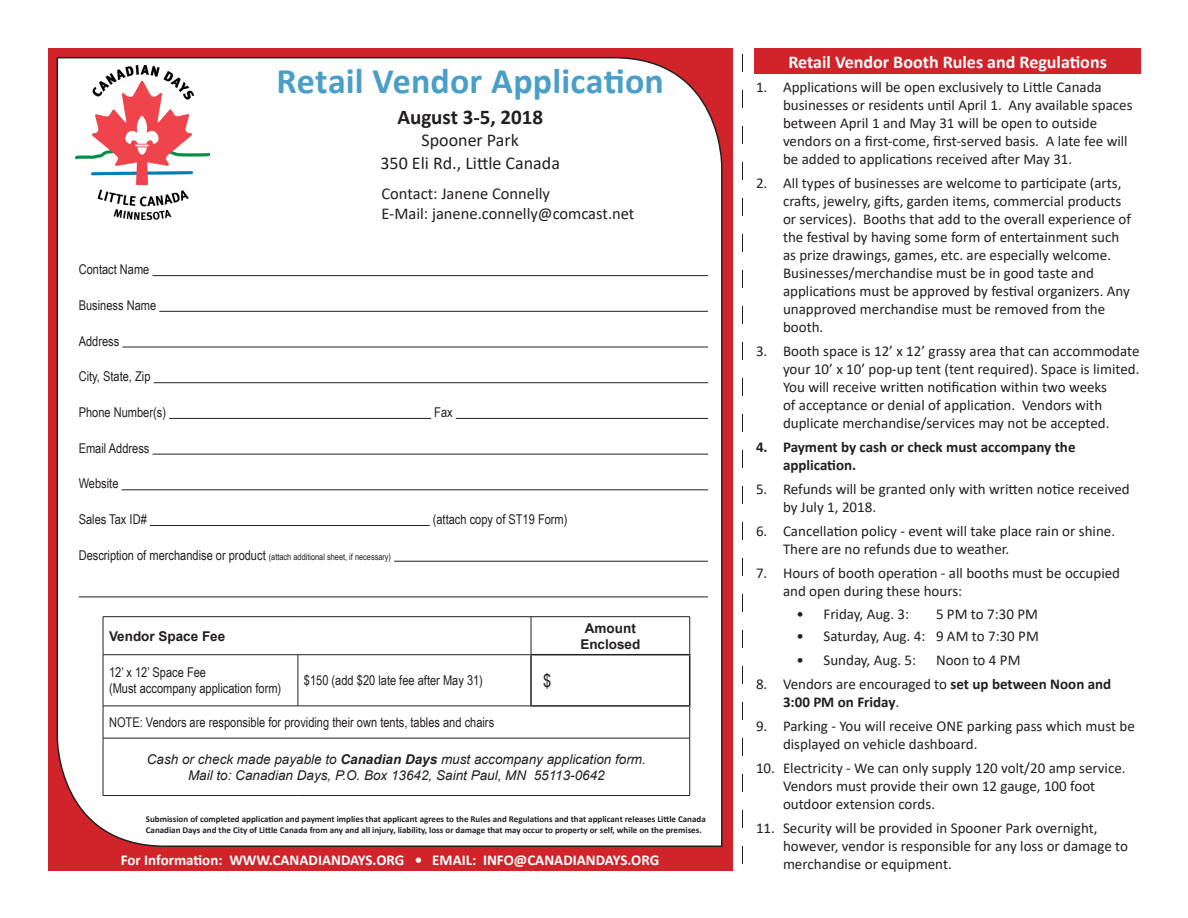
<style>
.page{position:relative;width:1188px;height:918px;background:#fff}
.page>*{position:absolute;margin:0;border:0;box-sizing:border-box;transform-origin:0 0}
.t1{font:700 36px "Calibri";letter-spacing:.005em;color:#4a9fc8}
.t2{font:700 21px "Calibri";color:#231f20}
.t3{font:700 18px "Calibri";color:#fff}
.t4{font:18px/23.1px "Calibri";color:#231f20;text-align:center}
.t5{font:18px "Arial Narrow";color:#231f20}
.t6{font:16.5px/19.8px "Calibri";color:#231f20}
.t7{font:15px/18px "Calibri";color:#231f20}
.t8{font:700 15px/18px "Calibri";color:#231f20}
.t9{font:700 15px "Calibri";color:#fff}
.t10{font:13.5px/16.2px "Arial Narrow";color:#231f20}
.t11{font:italic 13.5px/16.2px "Arial";color:#231f20;text-align:center}
.t12{font:700 13.5px/16.2px "Arial";color:#231f20;text-align:center}
.t13{font:700 9px/10.8px "Calibri";color:#231f20}
.t14{font:9px "Arial Narrow";color:#231f20}
.s1{font-size:13.5px}
.s2{font-weight:700}
.s3{font-weight:400}
</style>
<div class="page">
<div style="left:48px;top:48px;width:684px;height:823px;background:#d1232a"></div>
<div style="left:56px;top:56px;width:667px;height:791px;background:#fff"></div>
<img style="left:76px;top:66px;width:134px;height:153px">
<div style="left:754px;top:48px;width:387px;height:26px;background:#d1232a"></div>
<svg style="left:742px;top:54px;width:1px;height:810px"></svg>
<hr style="left:153px;top:275px;width:555px;height:1px;background:#231f20">
<hr style="left:159px;top:311px;width:549px;height:1px;background:#231f20">
<hr style="left:122px;top:347px;width:586px;height:1px;background:#231f20">
<hr style="left:154px;top:382px;width:554px;height:1px;background:#231f20">
<hr style="left:169px;top:418px;width:262px;height:1px;background:#231f20">
<hr style="left:456px;top:418px;width:252px;height:1px;background:#231f20">
<hr style="left:153px;top:454px;width:555px;height:1px;background:#231f20">
<hr style="left:122px;top:489px;width:586px;height:1px;background:#231f20">
<hr style="left:150px;top:525px;width:280px;height:1px;background:#231f20">
<hr style="left:394px;top:561px;width:314px;height:1px;background:#231f20">
<hr style="left:79px;top:596px;width:629px;height:1px;background:#231f20">
<hr style="left:103px;top:654px;width:195px;height:1px;background:#231f20">
<hr style="left:298px;top:654px;width:232px;height:1px;background:#231f20">
<hr style="left:103px;top:706px;width:195px;height:1px;background:#231f20">
<hr style="left:298px;top:706px;width:232px;height:1px;background:#231f20">
<hr style="left:103px;top:738px;width:195px;height:1px;background:#231f20">
<hr style="left:298px;top:738px;width:233px;height:1px;background:#231f20">
<hr style="left:531px;top:738px;width:159px;height:1px;background:#231f20">
<hr style="left:103px;top:616px;width:195px;height:1px;background:#231f20">
<hr style="left:103px;top:617px;width:1px;height:38px;background:#231f20">
<hr style="left:298px;top:616px;width:233px;height:1px;background:#231f20">
<hr style="left:531px;top:616px;width:159px;height:1px;background:#231f20">
<hr style="left:531px;top:617px;width:1px;height:37px;background:#231f20">
<hr style="left:689px;top:617px;width:1px;height:37px;background:#231f20">
<hr style="left:103px;top:655px;width:1px;height:51px;background:#231f20">
<hr style="left:298px;top:655px;width:1px;height:51px;background:#231f20">
<hr style="left:103px;top:706px;width:1px;height:32px;background:#231f20">
<hr style="left:689px;top:707px;width:1px;height:31px;background:#231f20">
<hr style="left:103px;top:738px;width:1px;height:57px;background:#231f20">
<hr style="left:689px;top:738px;width:1px;height:57px;background:#231f20">
<hr style="left:103px;top:795px;width:195px;height:1px;background:#231f20">
<hr style="left:298px;top:795px;width:233px;height:1px;background:#231f20">
<hr style="left:531px;top:795px;width:159px;height:1px;background:#231f20">
<hr style="left:530px;top:654px;width:160px;height:1px;background:#231f20">
<hr style="left:530px;top:655px;width:2px;height:50px;background:#231f20">
<hr style="left:689px;top:655px;width:1px;height:50px;background:#231f20">
<hr style="left:530px;top:705px;width:160px;height:2px;background:#231f20">
<h1 class="t1" style="left:277px;top:56px;width:389px">Retail Vendor Application</h1>
<h2 class="t2" style="left:397px;top:102px;width:147px">August 3-5, 2018</h2>
<p class="t4" style="left:380px;top:128px;width:181px">Spooner Park<br>350 Eli Rd., Little Canada</p>
<p class="t6" style="left:381px;top:183px;width:255px">Contact: Janene Connelly<br>E-Mail: janene.connelly@comcast.net</p>
<p class="t10" style="left:79px;top:261px;width:72px">Contact Name</p>
<p class="t10" style="left:79px;top:297px;width:79px">Business Name</p>
<p class="t10" style="left:79px;top:332px;width:42px">Address</p>
<p class="t10" style="left:79px;top:368px;width:73px">City, State, Zip</p>
<p class="t10" style="left:79px;top:404px;width:89px">Phone Number(s)</p>
<p class="t10" style="left:434px;top:404px;width:20px">Fax</p>
<p class="t10" style="left:79px;top:439px;width:72px">Email Address</p>
<p class="t10" style="left:79px;top:475px;width:41px">Website</p>
<p class="t10" style="left:79px;top:511px;width:70px">Sales Tax ID#</p>
<p class="t10" style="left:433px;top:511px;width:136px">(attach copy of ST19 Form)</p>
<p class="t14" style="left:79px;top:550px;width:314px"><span class="s1">Description of merchandise or product</span> (attach additional sheet, if necessary)</p>
<p class="t12" style="left:109px;top:628px;width:118px">Vendor Space Fee</p>
<p class="t12" style="left:580px;top:620px;width:62px">Amount<br>Enclosed</p>
<p class="t10" style="left:109px;top:664px;width:174px">12’ x 12’ Space Fee<br>(Must accompany application form)</p>
<p class="t10" style="left:304px;top:672px;width:181px">$150 (add $20 late fee after May 31)</p>
<p class="t5" style="left:543px;top:667px;width:10px">$</p>
<p class="t10" style="left:109px;top:714px;width:387px">NOTE: Vendors are responsible for providing their own tents, tables and chairs</p>
<p class="t11" style="left:147px;top:751px;width:500px">Cash or check made payable to <span class="s2">Canadian Days</span> must accompany application form.<br>Mail to: Canadian Days, P.O. Box 13642, Saint Paul, MN 55113-0642</p>
<p class="t13" style="left:146px;top:814px;width:562px">Submission of completed application and payment implies that applicant agrees to the Rules and Regulations and that applicant releases Little Canada<br>Canadian Days and the City of Little Canada from any and all injury, liability, loss or damage that may occur to property or self, while on the premises.</p>
<p class="t9" style="left:121px;top:849px;width:540px">For Information: WWW.CANADIANDAYS.ORG • EMAIL: INFO@CANADIANDAYS.ORG</p>
<p class="t3" style="left:788px;top:49px;width:320px">Retail Vendor Booth Rules and Regulations</p>
<p class="t7" style="left:783px;top:78px;width:351px;text-indent:-27px">1. Applications will be open exclusively to Little Canada businesses or residents until April 1. Any available spaces between April 1 and May 31 will be open to outside vendors on a first-come, first-served basis. A late fee will be added to applications received after May 31.</p>
<p class="t7" style="left:783px;top:174px;width:350px;text-indent:-27px">2. All types of businesses are welcome to participate (arts, crafts, jewelry, gifts, garden items, commercial products or services). Booths that add to the overall experience of the festival by having some form of entertainment such as prize drawings, games, etc. are especially welcome.<br>Businesses/merchandise must be in good taste and applications must be approved by festival organizers. Any unapproved merchandise must be removed from the booth.</p>
<p class="t7" style="left:783px;top:342px;width:358px;text-indent:-27px">3. Booth space is 12’ x 12’ grassy area that can accommodate your 10’ x 10’ pop-up tent (tent required). Space is limited.<br>You will receive written notification within two weeks<br>of acceptance or denial of application. Vendors with duplicate merchandise/services may not be accepted.</p>
<p class="t8" style="left:783px;top:438px;width:294px;text-indent:-27px">4. Payment by cash or check must accompany the application.</p>
<p class="t7" style="left:783px;top:480px;width:348px;text-indent:-27px">5. Refunds will be granted only with written notice received by July 1, 2018.</p>
<p class="t7" style="left:783px;top:522px;width:334px;text-indent:-27px">6. Cancellation policy - event will take place rain or shine.<br>There are no refunds due to weather.</p>
<p class="t7" style="left:783px;top:564px;width:339px;text-indent:-27px">7. Hours of booth operation - all booths must be occupied and open during these hours:</p>
<p class="t7" style="left:796px;top:604px;width:114px">• Friday, Aug. 3:</p>
<p class="t7" style="left:936px;top:604px;width:103px">5 PM to 7:30 PM</p>
<p class="t7" style="left:796px;top:627px;width:244px">• Saturday, Aug. 4: 9 AM to 7:30 PM</p>
<p class="t7" style="left:796px;top:651px;width:121px">• Sunday, Aug. 5:</p>
<p class="t7" style="left:936px;top:651px;width:86px">Noon to 4 PM</p>
<p class="t8" style="left:783px;top:675px;width:330px;text-indent:-27px"><span class="s3">8. Vendors are encouraged to</span> set up between Noon and<br>3:00 PM on Friday<span class="s3">.</span></p>
<p class="t7" style="left:783px;top:717px;width:353px;text-indent:-27px">9. Parking - You will receive ONE parking pass which must be displayed on vehicle dashboard.</p>
<p class="t7" style="left:783px;top:759px;width:344px;text-indent:-27px">10. Electricity - We can only supply 120 volt/20 amp service.<br>Vendors must provide their own 12 gauge, 100 foot outdoor extension cords.</p>
<p class="t7" style="left:783px;top:819px;width:347px;text-indent:-27px">11. Security will be provided in Spooner Park overnight, however, vendor is responsible for any loss or damage to merchandise or equipment.</p>
</div>
